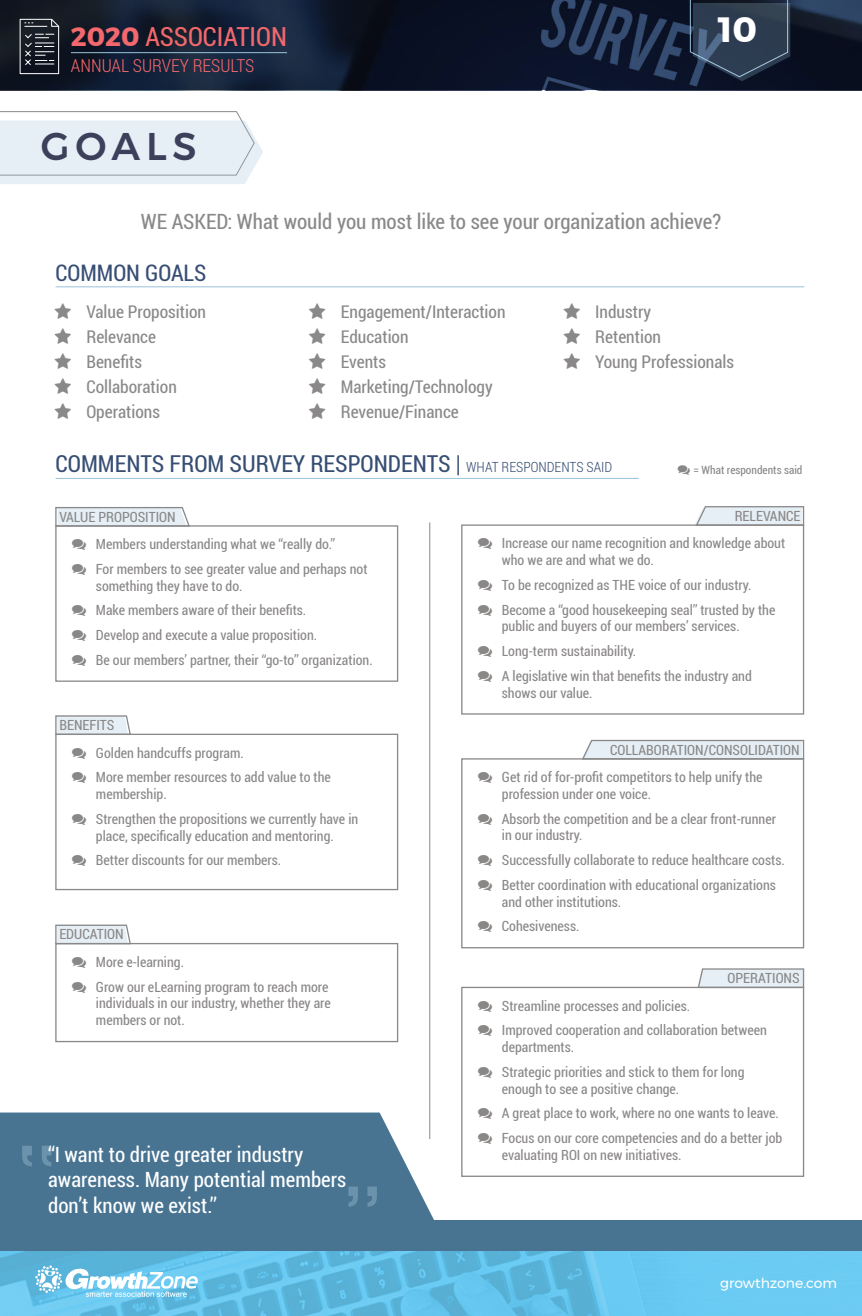
<style>
.page{position:relative;width:862px;height:1316px;background:#fff}
.page>*{position:absolute;margin:0;border:0;box-sizing:border-box;transform-origin:0 0}
.t1{font:500 38.41px "Montserrat";letter-spacing:.15em;color:#3d405b}
.t2{font:700 35px "Montserrat";color:#fff}
.t3{font:26.25px "Roboto Condensed";color:#f2686c}
.t4{font:23.28px "Roboto Condensed";color:#374e74}
.t5{font:22.75px "Roboto Condensed";color:#374e74}
.t6{font:21px/25.2px "Roboto Condensed";color:#fff}
.t7{font:21px "Roboto Condensed";color:#8a8888}
.t8{font:300 17.85px "Roboto Condensed";color:#f2686c}
.t9{font:17.5px/24.9px "Roboto Condensed";color:#8a8888}
.t10{font:14px/24.7px "Roboto Condensed";color:#8a8787}
.t11{font:14px "Roboto Condensed";color:#8a8888}
.t12{font:14px "Montserrat";color:#fff}
.t13{font:11.38px "Roboto Condensed";color:#8a8787}
.s1{font-family:"Montserrat";font-weight:700}
.s2{font-weight:300;font-size:14px}
</style>
<div class="page">
<img style="left:0;top:0;width:862px;height:90px">
<img style="left:0;top:1250px;width:862px;height:65px">
<svg style="left:19px;top:18px;width:41px;height:56px;background:#3a3f48"></svg>
<svg style="left:35px;top:1264px;width:163px;height:32px"></svg>
<svg style="left:689px;top:0;width:101px;height:81px;background:#2c3b50"></svg>
<hr style="left:71px;top:52px;width:216px;height:1px;background:#99c2d9">
<svg style="left:0;top:111px;width:263px;height:73px;background:#e6eef3"></svg>
<hr style="left:56px;top:286px;width:748px;height:1px;background:#99c2d9">
<hr style="left:56px;top:478px;width:583px;height:1px;background:#99c2d9">
<div style="left:0;top:1219px;width:862px;height:31px;background:#487492"></div>
<svg style="left:0;top:1112px;width:449px;height:108px;background:#5a819c"></svg>
<svg style="left:22px;top:1145px;width:29px;height:21px"></svg>
<svg style="left:348px;top:1186px;width:29px;height:20px"></svg>
<svg style="left:695px;top:506px;width:110px;height:20px;background:#dee6eb"></svg>
<div style="left:461px;top:524px;width:343px;height:190px;border:1px solid #8a8888"></div>
<svg style="left:582px;top:739px;width:223px;height:21px;background:#dfe8ed"></svg>
<div style="left:461px;top:758px;width:343px;height:190px;border:1px solid #8a8888"></div>
<svg style="left:698px;top:968px;width:107px;height:20px;background:#dde6eb"></svg>
<div style="left:461px;top:986px;width:343px;height:190px;border:1px solid #8a8888"></div>
<div style="left:55px;top:525px;width:343px;height:156px;border:1px solid #8a8888"></div>
<svg style="left:55px;top:507px;width:136px;height:20px;background:#d7dee3"></svg>
<div style="left:55px;top:733px;width:343px;height:157px;border:1px solid #8a8888"></div>
<svg style="left:55px;top:715px;width:77px;height:20px;background:#d7dee3"></svg>
<div style="left:55px;top:942px;width:343px;height:100px;border:1px solid #8a8888"></div>
<svg style="left:55px;top:924px;width:77px;height:21px;background:#d9e0e4"></svg>
<hr style="left:429px;top:522px;width:1px;height:616px;background:#8a8888">
<h3 class="t3" style="left:71px;top:18px;width:218px"><span class="s1">2020</span> ASSOCIATION</h3>
<h2 class="t2" style="left:718px;top:2px;width:40px">10</h2>
<p class="t8" style="left:71px;top:53px;width:185px">ANNUAL SURVEY RESULTS</p>
<h1 class="t1" style="left:41px;top:116px;width:157px">GOALS</h1>
<h3 class="t7" style="left:141px;top:207px;width:582px">WE ASKED: What would you most like to see your organization achieve?</h3>
<h3 class="t5" style="left:56px;top:257px;width:152px">COMMON GOALS</h3>
<p class="t9" style="left:86px;top:299px;width:121px">Value Proposition<br>Relevance<br>Benefits<br>Collaboration<br>Operations</p>
<p class="t9" style="left:341px;top:299px;width:166px">Engagement/Interaction<br>Education<br>Events<br>Marketing/Technology<br>Revenue/Finance</p>
<p class="t9" style="left:595px;top:299px;width:140px">Industry<br>Retention<br>Young Professionals</p>
<h3 class="t4" style="left:56px;top:447px;width:558px">COMMENTS FROM SURVEY RESPONDENTS | <span class="s2">WHAT RESPONDENTS SAID</span></h3>
<p class="t13" style="left:693px;top:461px;width:110px">= What respondents said</p>
<p class="t11" style="left:59px;top:507px;width:118px">VALUE PROPOSITION</p>
<p class="t10" style="left:96px;top:531px;width:273px">Members understanding what we “really do.”<br>For members to see greater value and perhaps not</p>
<p class="t10" style="left:96px;top:572px;width:278px">something they have to do.<br>Make members aware of their benefits.<br>Develop and execute a value proposition.<br>Be our members’ partner, their “go-to” organization.</p>
<p class="t11" style="left:59px;top:715px;width:56px">BENEFITS</p>
<p class="t10" style="left:96px;top:739px;width:236px">Golden handcuffs program.<br>More member resources to add value to the</p>
<p class="t10" style="left:96px;top:781px;width:264px">membership.<br>Strengthen the propositions we currently have in</p>
<p class="t10" style="left:96px;top:822px;width:240px">place, specifically education and mentoring.<br>Better discounts for our members.</p>
<p class="t11" style="left:59px;top:924px;width:66px">EDUCATION</p>
<p class="t10" style="left:96px;top:948px;width:234px">More e-learning.<br>Grow our eLearning program to reach more</p>
<p class="t10" style="left:96px;top:994px;width:236px;line-height:16.8px">individuals in our industry, whether they are members or not.</p>
<h3 class="t6" style="left:48px;top:1141px;width:300px">“I want to drive greater industry awareness. Many potential members don’t know we exist.”</h3>
<p class="t11" style="left:735px;top:506px;width:67px">RELEVANCE</p>
<p class="t10" style="left:502px;top:534px;width:285px;line-height:16.8px">Increase our name recognition and knowledge about who we are and what we do.</p>
<p class="t10" style="left:502px;top:572px;width:275px">To be recognized as THE voice of our industry.<br>Become a “good housekeeping seal” trusted by the</p>
<p class="t10" style="left:502px;top:613px;width:252px">public and buyers of our members’ services.<br>Long-term sustainability.<br>A legislative win that benefits the industry and</p>
<p class="t10" style="left:502px;top:679px;width:92px">shows our value.</p>
<p class="t11" style="left:610px;top:740px;width:191px">COLLABORATION/CONSOLIDATION</p>
<p class="t10" style="left:502px;top:768px;width:262px;line-height:16.8px">Get rid of for-profit competitors to help unify the profession under one voice.</p>
<p class="t10" style="left:502px;top:809px;width:276px;line-height:16.8px">Absorb the competition and be a clear front-runner in our industry.</p>
<p class="t10" style="left:502px;top:847px;width:285px">Successfully collaborate to reduce healthcare costs.<br>Better coordination with educational organizations</p>
<p class="t10" style="left:502px;top:888px;width:121px">and other institutions.<br>Cohesiveness.</p>
<p class="t11" style="left:728px;top:968px;width:74px">OPERATIONS</p>
<p class="t10" style="left:502px;top:992px;width:266px">Streamline processes and policies.<br>Improved cooperation and collaboration between</p>
<p class="t10" style="left:502px;top:1034px;width:244px">departments.<br>Strategic priorities and stick to them for long</p>
<p class="t10" style="left:502px;top:1075px;width:282px">enough to see a positive change.<br>A great place to work, where no one wants to leave.<br>Focus on our core competencies and do a better job</p>
<p class="t10" style="left:502px;top:1141px;width:181px">evaluating ROI on new initiatives.</p>
<p class="t12" style="left:720px;top:1271px;width:118px">growthzone.com</p>
</div>
